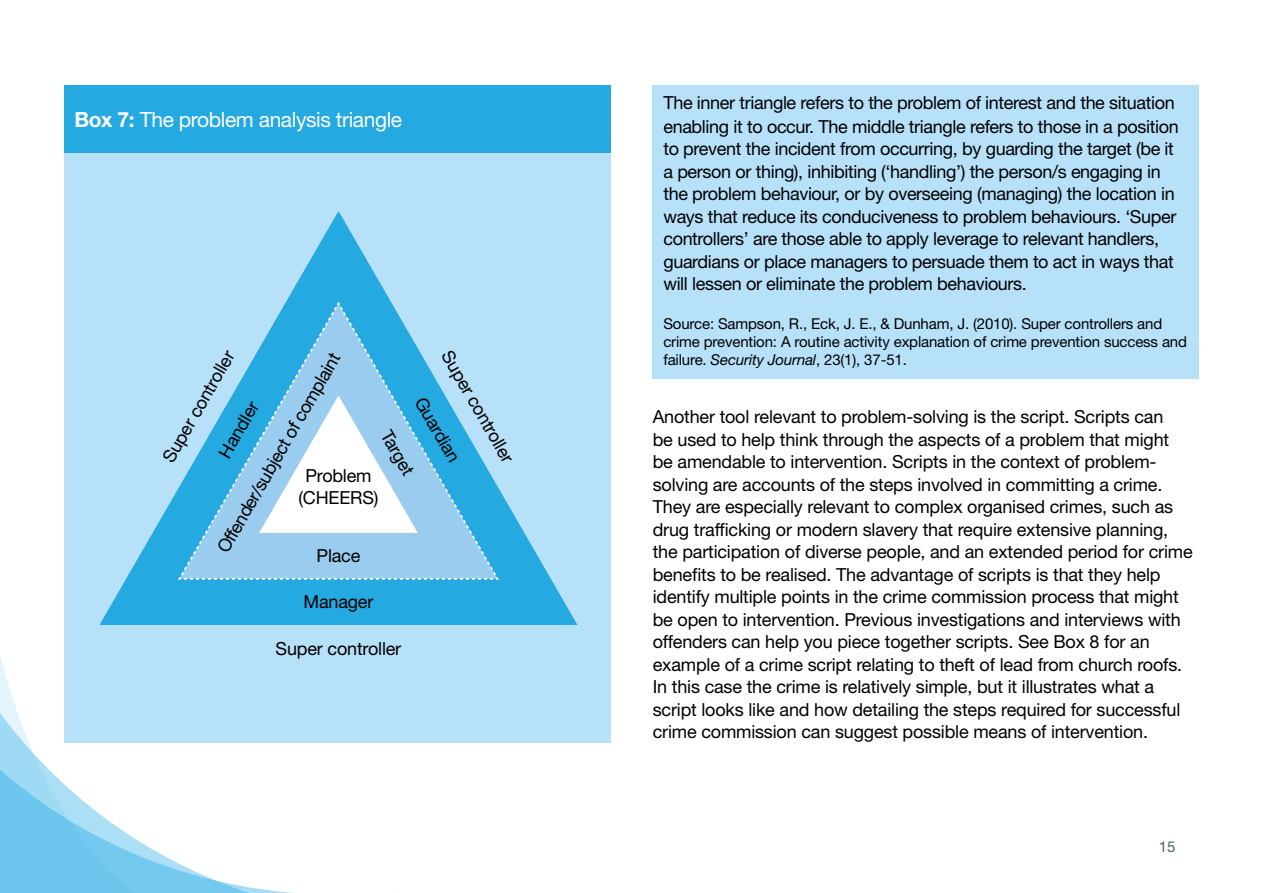
<style>
.page{position:relative;width:1263px;height:893px;background:#fff}
.page>*{position:absolute;margin:0;border:0;box-sizing:border-box;transform-origin:0 0}
.t1{font:21px "Helvetica Neue LT Std";letter-spacing:-.02em;color:#fff}
.t2{font:18px/22.5px "Helvetica Neue LT Std";letter-spacing:-.01em;color:#000}
.t3{font:15px/18px "Helvetica Neue LT Std";letter-spacing:-.01em;color:#000}
.t4{font:15px "Helvetica Neue LT Std";color:#4f606d}
.s1{font-weight:700}
.s2{font-style:italic}
</style>
<div class="page">
<svg style="left:0;top:690px;width:394px;height:203px"></svg>
<div style="left:64px;top:85px;width:546px;height:68px;background:#25a9e1"></div>
<div style="left:64px;top:153px;width:546px;height:590px;background:#b7e0f9"></div>
<div style="left:653px;top:85px;width:546px;height:293px;background:#b7e0f9"></div>
<svg style="left:99px;top:211px;width:478px;height:414px"></svg>
<svg style="left:176px;top:300px;width:325px;height:281px"></svg>
<svg style="left:178px;top:303px;width:320px;height:277px"></svg>
<p class="t1" style="left:74px;top:107px;width:329px"><span class="s1">Box 7:</span> The problem analysis triangle</p>
<p class="t2" style="left:456px;top:346px;width:127px;rotate:60deg">Super controller</p>
<p class="t2" style="left:157px;top:455px;width:127px;rotate:-60deg">Super controller</p>
<p class="t2" style="left:212px;top:545px;width:229px;rotate:-60deg">Offender/subject of complaint</p>
<p class="t2" style="left:430px;top:393px;width:74px;rotate:60deg">Guardian</p>
<p class="t2" style="left:213px;top:451px;width:63px;rotate:-60deg">Handler</p>
<p class="t2" style="left:396px;top:426px;width:50px;rotate:60deg">Target</p>
<p class="t2" style="left:298px;top:465px;width:82px;line-height:21.6px;text-align:center">Problem (CHEERS)</p>
<p class="t2" style="left:316px;top:544px;width:45px">Place</p>
<p class="t2" style="left:303px;top:590px;width:71px">Manager</p>
<p class="t2" style="left:276px;top:637px;width:127px">Super controller</p>
<p class="t2" style="left:663px;top:91px;width:517px">The inner triangle refers to the problem of interest and the situation enabling it to occur. The middle triangle refers to those in a position to prevent the incident from occurring, by guarding the target (be it a person or thing), inhibiting (‘handling’) the person/s engaging in the problem behaviour, or by overseeing (managing) the location in ways that reduce its conduciveness to problem behaviours. ‘Super controllers’ are those able to apply leverage to relevant handlers, guardians or place managers to persuade them to act in ways that will lessen or eliminate the problem behaviours.</p>
<p class="t3" style="left:663px;top:315px;width:525px">Source: Sampson, R., Eck, J. E., &amp; Dunham, J. (2010). Super controllers and crime prevention: A routine activity explanation of crime prevention success and failure. <span class="s2">Security Journal</span>, 23(1), 37-51.</p>
<p class="t2" style="left:653px;top:405px;width:541px">Another tool relevant to problem-solving is the script. Scripts can<br>be used to help think through the aspects of a problem that might be amendable to intervention. Scripts in the context of problem&shy;solving are accounts of the steps involved in committing a crime.<br>They are especially relevant to complex organised crimes, such as drug trafficking or modern slavery that require extensive planning, the participation of diverse people, and an extended period for crime benefits to be realised. The advantage of scripts is that they help identify multiple points in the crime commission process that might be open to intervention. Previous investigations and interviews with offenders can help you piece together scripts. See Box 8 for an example of a crime script relating to theft of lead from church roofs.<br>In this case the crime is relatively simple, but it illustrates what a script looks like and how detailing the steps required for successful crime commission can suggest possible means of intervention.</p>
<p class="t4" style="left:1159px;top:838px;width:18px">15</p>
</div>
